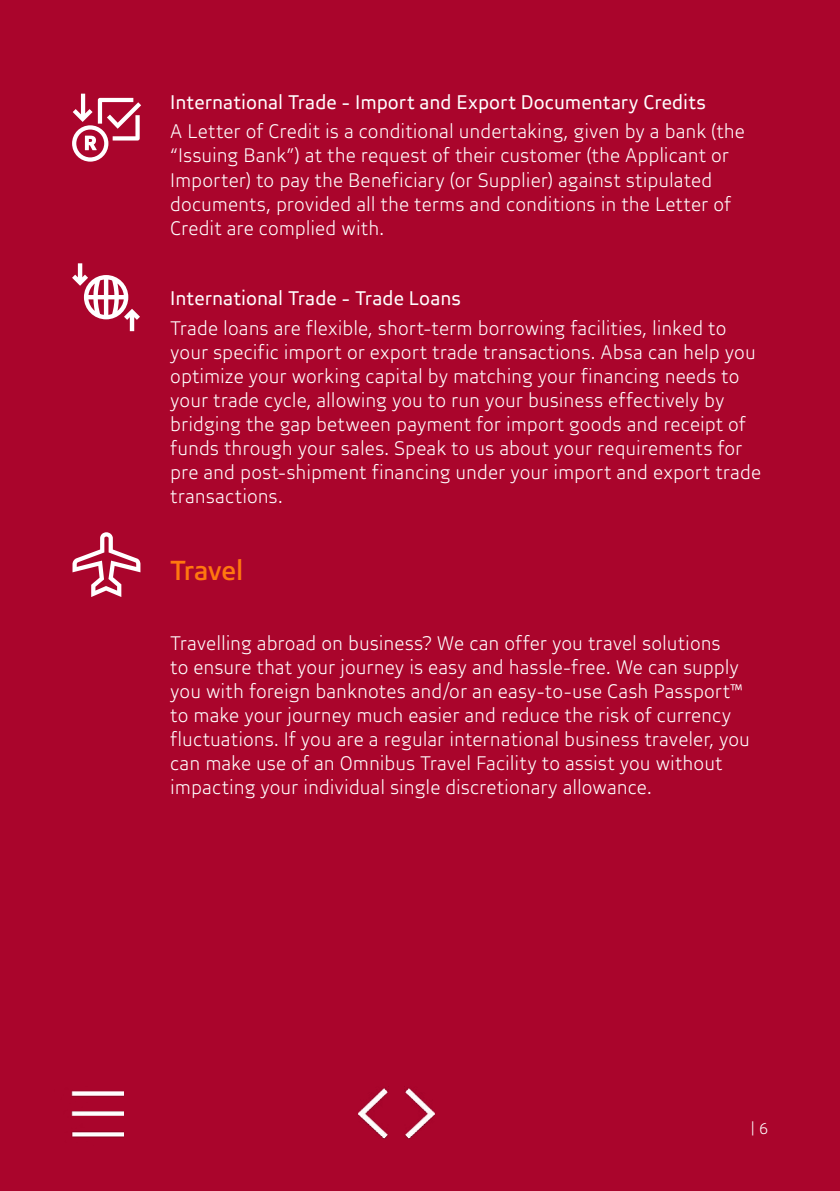
<style>
.page{position:relative;width:840px;height:1191px;background:#fff}
.page>*{position:absolute;margin:0;border:0;box-sizing:border-box;transform-origin:0 0}
.t1{font:500 28px "Brave Sans";letter-spacing:-.015em;color:#ff780f}
.t2{font:300 20px/24px "Brave Sans";color:#fff}
.t3{font:20px "Brave Sans";letter-spacing:.005em;color:#fff}
.t4{font:300 16px "Brave Sans";color:#fff}
</style>
<div class="page">
<div style="left:0;top:0;width:839px;height:1191px;background:#aa052c"></div>
<svg style="left:72px;top:263px;width:68px;height:68px"></svg>
<svg style="left:72px;top:94px;width:69px;height:68px"></svg>
<svg style="left:72px;top:532px;width:68px;height:65px"></svg>
<img style="left:71px;top:1090px;width:52px;height:48px">
<img style="left:404px;top:1086px;width:30px;height:53px">
<img style="left:358px;top:1087px;width:30px;height:52px">
<p class="t3" style="left:170px;top:90px;width:537px">International Trade - Import and Export Documentary Credits</p>
<p class="t2" style="left:170px;top:119px;width:576px">A Letter of Credit is a conditional undertaking, given by a bank (the “Issuing Bank”) at the request of their customer (the Applicant or Importer) to pay the Beneficiary (or Supplier) against stipulated documents, provided all the terms and conditions in the Letter of Credit are complied with.</p>
<p class="t3" style="left:170px;top:286px;width:292px">International Trade - Trade Loans</p>
<p class="t2" style="left:170px;top:316px;width:592px">Trade loans are flexible, short-term borrowing facilities, linked to your specific import or export trade transactions. Absa can help you optimize your working capital by matching your financing needs to your trade cycle, allowing you to run your business effectively by bridging the gap between payment for import goods and receipt of funds through your sales. Speak to us about your requirements for pre and post-shipment financing under your import and export trade transactions.</p>
<h1 class="t1" style="left:170px;top:553px;width:75px">Travel</h1>
<p class="t2" style="left:170px;top:631px;width:581px">Travelling abroad on business? We can offer you travel solutions<br>to ensure that your journey is easy and hassle-free. We can supply you with foreign banknotes and/or an easy-to-use Cash Passport™ to make your journey much easier and reduce the risk of currency fluctuations. If you are a regular international business traveler, you can make use of an Omnibus Travel Facility to assist you without impacting your individual single discretionary allowance.</p>
<p class="t4" style="left:750px;top:1118px;width:19px">| 6</p>
</div>
